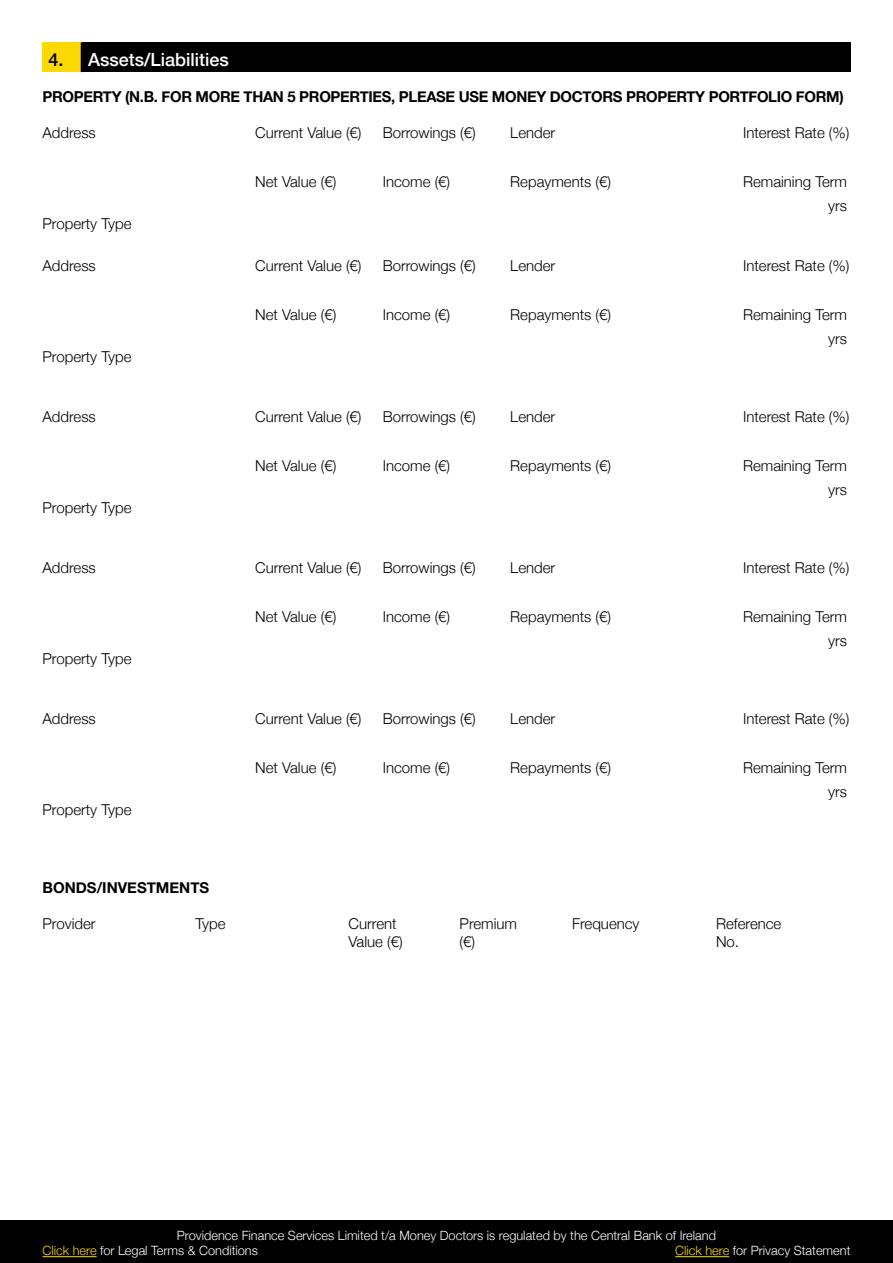
<style>
.page{position:relative;width:893px;height:1263px;background:#fff}
.page>*{position:absolute;margin:0;border:0;box-sizing:border-box;transform-origin:0 0}
.t1{font:500 18px "Helvetica Neue";color:#fff}
.t2{font:300 15px/24.3px "Helvetica Neue";color:#000;text-align:right}
.t3{font:700 15px "Helvetica Neue";letter-spacing:-.02em;color:#000}
.t4{font:700 15px "Helvetica Neue";color:#000}
.t5{font:300 12.75px/15px "Helvetica Neue";color:#fff}
.s1{color:#000}
.s2{color:#fcd804}
</style>
<div class="page">
<div style="left:0;top:1220px;width:893px;height:43px;background:#000"></div>
<hr style="left:43px;top:1256px;width:54px;height:1px;background:#fcd804">
<hr style="left:675px;top:1256px;width:54px;height:1px;background:#fcd804">
<div style="left:43px;top:43px;width:39px;height:29px;background:#fcd804"></div>
<div style="left:82px;top:43px;width:768px;height:29px;background:#000"></div>
<hr style="left:81px;top:43px;width:3px;height:29px;background:#000">
<p class="t1" style="left:49px;top:45px;width:182px"><span class="s1">4.</span> Assets/Liabilities</p>
<p class="t3" style="left:43px;top:85px;width:803px">PROPERTY (N.B. FOR MORE THAN 5 PROPERTIES, PLEASE USE MONEY DOCTORS PROPERTY PORTFOLIO FORM)</p>
<p class="t2" style="left:43px;top:119px;width:55px">Address</p>
<p class="t2" style="left:255px;top:119px;width:108px">Current Value (€)</p>
<p class="t2" style="left:383px;top:119px;width:95px">Borrowings (€)</p>
<p class="t2" style="left:510px;top:119px;width:47px">Lender</p>
<p class="t2" style="left:743px;top:119px;width:108px">Interest Rate (%)</p>
<p class="t2" style="left:255px;top:168px;width:83px">Net Value (€)</p>
<p class="t2" style="left:383px;top:168px;width:69px">Income (€)</p>
<p class="t2" style="left:510px;top:168px;width:102px">Repayments (€)</p>
<p class="t2" style="left:743px;top:168px;width:105px">Remaining Term yrs</p>
<p class="t2" style="left:43px;top:210px;width:90px">Property Type</p>
<p class="t2" style="left:43px;top:253px;width:55px">Address</p>
<p class="t2" style="left:255px;top:253px;width:108px">Current Value (€)</p>
<p class="t2" style="left:383px;top:253px;width:95px">Borrowings (€)</p>
<p class="t2" style="left:510px;top:253px;width:47px">Lender</p>
<p class="t2" style="left:743px;top:253px;width:108px">Interest Rate (%)</p>
<p class="t2" style="left:255px;top:301px;width:83px">Net Value (€)</p>
<p class="t2" style="left:383px;top:301px;width:69px">Income (€)</p>
<p class="t2" style="left:510px;top:301px;width:102px">Repayments (€)</p>
<p class="t2" style="left:743px;top:301px;width:105px">Remaining Term yrs</p>
<p class="t2" style="left:43px;top:343px;width:90px">Property Type</p>
<p class="t2" style="left:43px;top:404px;width:55px">Address</p>
<p class="t2" style="left:255px;top:404px;width:108px">Current Value (€)</p>
<p class="t2" style="left:383px;top:404px;width:95px">Borrowings (€)</p>
<p class="t2" style="left:510px;top:404px;width:47px">Lender</p>
<p class="t2" style="left:743px;top:404px;width:108px">Interest Rate (%)</p>
<p class="t2" style="left:255px;top:452px;width:83px">Net Value (€)</p>
<p class="t2" style="left:383px;top:452px;width:69px">Income (€)</p>
<p class="t2" style="left:510px;top:452px;width:102px">Repayments (€)</p>
<p class="t2" style="left:743px;top:452px;width:105px">Remaining Term yrs</p>
<p class="t2" style="left:43px;top:494px;width:90px">Property Type</p>
<p class="t2" style="left:43px;top:555px;width:55px">Address</p>
<p class="t2" style="left:255px;top:555px;width:108px">Current Value (€)</p>
<p class="t2" style="left:383px;top:555px;width:95px">Borrowings (€)</p>
<p class="t2" style="left:510px;top:555px;width:47px">Lender</p>
<p class="t2" style="left:743px;top:555px;width:108px">Interest Rate (%)</p>
<p class="t2" style="left:255px;top:603px;width:83px">Net Value (€)</p>
<p class="t2" style="left:383px;top:603px;width:69px">Income (€)</p>
<p class="t2" style="left:510px;top:603px;width:102px">Repayments (€)</p>
<p class="t2" style="left:743px;top:603px;width:105px">Remaining Term yrs</p>
<p class="t2" style="left:43px;top:645px;width:90px">Property Type</p>
<p class="t2" style="left:43px;top:706px;width:55px">Address</p>
<p class="t2" style="left:255px;top:706px;width:108px">Current Value (€)</p>
<p class="t2" style="left:383px;top:706px;width:95px">Borrowings (€)</p>
<p class="t2" style="left:510px;top:706px;width:47px">Lender</p>
<p class="t2" style="left:743px;top:706px;width:108px">Interest Rate (%)</p>
<p class="t2" style="left:255px;top:754px;width:83px">Net Value (€)</p>
<p class="t2" style="left:383px;top:754px;width:69px">Income (€)</p>
<p class="t2" style="left:510px;top:754px;width:102px">Repayments (€)</p>
<p class="t2" style="left:743px;top:754px;width:105px">Remaining Term yrs</p>
<p class="t2" style="left:43px;top:796px;width:90px">Property Type</p>
<p class="t4" style="left:43px;top:876px;width:168px">BONDS/INVESTMENTS</p>
<p class="t2" style="left:43px;top:911px;width:55px">Provider</p>
<p class="t2" style="left:196px;top:911px;width:32px">Type</p>
<p class="t2" style="left:349px;top:911px;width:50px">Current</p>
<p class="t2" style="left:460px;top:911px;width:59px">Premium</p>
<p class="t2" style="left:572px;top:911px;width:69px">Frequency</p>
<p class="t2" style="left:716px;top:911px;width:67px">Reference</p>
<p class="t2" style="left:349px;top:929px;width:56px">Value (€)</p>
<p class="t2" style="left:460px;top:929px;width:17px">(€)</p>
<p class="t2" style="left:716px;top:929px;width:25px">No.</p>
<p class="t5" style="left:43px;top:1227px;width:675px;text-indent:134px">Providence Finance Services Limited t/a Money Doctors is regulated by the Central Bank of Ireland<br><span class="s2">Click here</span> for Legal Terms &amp; Conditions</p>
<p class="t5" style="left:675px;top:1242px;width:177px"><span class="s2">Click here</span> for Privacy Statement</p>
</div>
